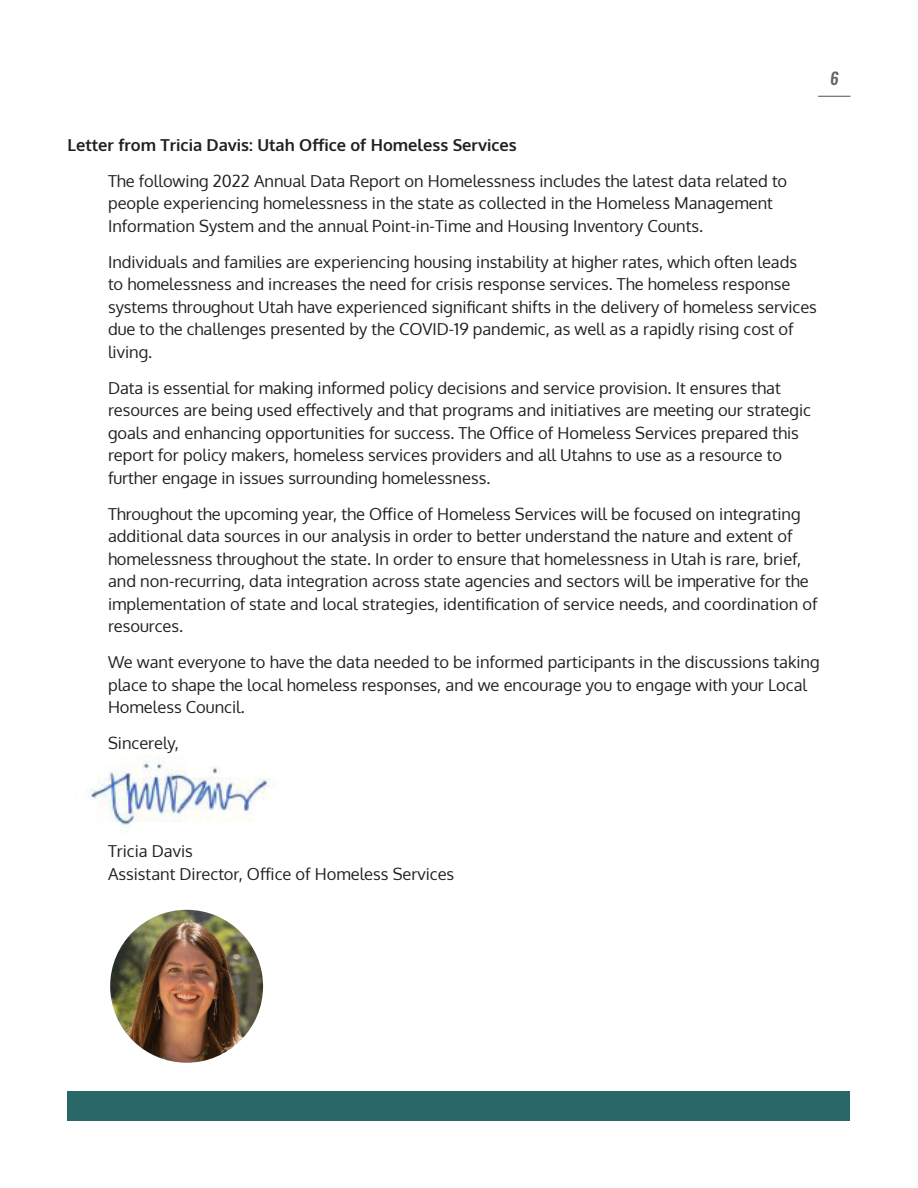
<style>
.page{position:relative;width:918px;height:1188px;background:#fff}
.page>*{position:absolute;margin:0;border:0;box-sizing:border-box;transform-origin:0 0}
.t1{font:16.5px/22.5px "Oxygen";color:#231f20}
.t2{font:700 16.5px "Oxygen";color:#231f20}
.t3{font:500 16.5px "Oswald";color:#636366}
</style>
<div class="page">
<hr style="left:818px;top:96px;width:33px;height:1px;background:#636366">
<div style="left:68px;top:1091px;width:782px;height:29px;background:#286868"></div>
<img style="left:110px;top:910px;width:153px;height:153px;border-radius:76px">
<img style="left:88px;top:755px;width:186px;height:78px">
<p class="t3" style="left:830px;top:67px;width:10px">6</p>
<p class="t2" style="left:68px;top:135px;width:451px">Letter from Tricia Davis: Utah Office of Homeless Services</p>
<p class="t1" style="left:108px;top:170px;width:681px">The following 2022 Annual Data Report on Homelessness includes the latest data related to people experiencing homelessness in the state as collected in the Homeless Management<br>Information System and the annual Point-in-Time and Housing Inventory Counts.</p>
<p class="t1" style="left:108px;top:251px;width:710px">Individuals and families are experiencing housing instability at higher rates, which often leads<br>to homelessness and increases the need for crisis response services. The homeless response systems throughout Utah have experienced significant shifts in the delivery of homeless services due to the challenges presented by the COVID-19 pandemic, as well as a rapidly rising cost of living.</p>
<p class="t1" style="left:108px;top:377px;width:705px">Data is essential for making informed policy decisions and service provision. It ensures that resources are being used effectively and that programs and initiatives are meeting our strategic goals and enhancing opportunities for success. The Office of Homeless Services prepared this report for policy makers, homeless services providers and all Utahns to use as a resource to further engage in issues surrounding homelessness.</p>
<p class="t1" style="left:108px;top:503px;width:711px">Throughout the upcoming year, the Office of Homeless Services will be focused on integrating additional data sources in our analysis in order to better understand the nature and extent of homelessness throughout the state. In order to ensure that homelessness in Utah is rare, brief, and non-recurring, data integration across state agencies and sectors will be imperative for the implementation of state and local strategies, identification of service needs, and coordination of resources.</p>
<p class="t1" style="left:108px;top:651px;width:713px">We want everyone to have the data needed to be informed participants in the discussions taking place to shape the local homeless responses, and we encourage you to engage with your Local<br>Homeless Council.</p>
<p class="t1" style="left:108px;top:732px;width:73px">Sincerely,</p>
<p class="t1" style="left:108px;top:840px;width:86px">Tricia Davis</p>
<p class="t1" style="left:108px;top:863px;width:348px">Assistant Director, Office of Homeless Services</p>
</div>
